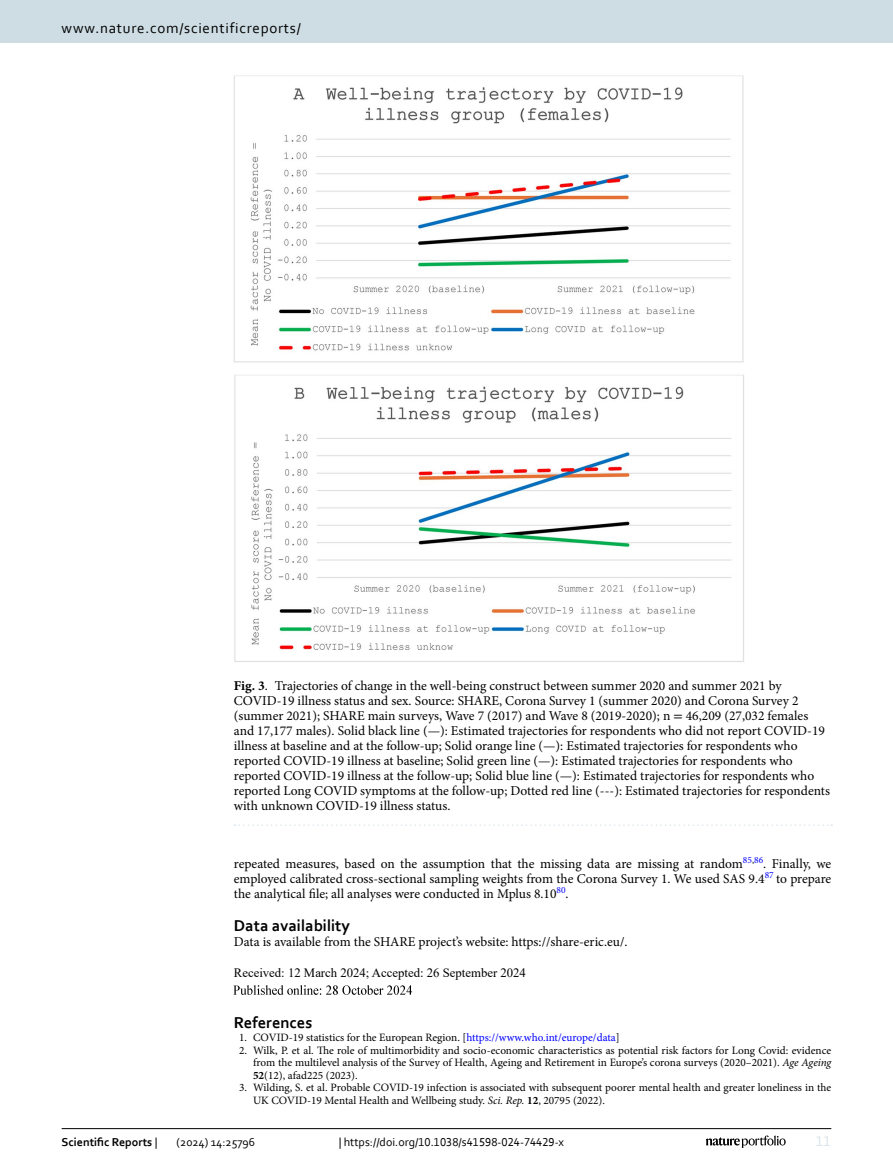
<style>
.page{position:relative;width:893px;height:1174px;background:#fff}
.page>*{position:absolute;margin:0;border:0;box-sizing:border-box;transform-origin:0 0}
.Endmatter_Heading{font:700 16.5px "Corbel";color:#000}
.Literatur_Heading{font:700 16.5px "Corbel";color:#000}
.t1{font:15px "Corbel";letter-spacing:.05em;color:#000}
.t2{font:15px "Corbel";color:#d9e4eb}
.Figure_Caption{font:13.5px/15px "Minion Pro";color:#000}
.Body_Text_Indent{font:13.5px/15px "Minion Pro";color:#000;text-align:justify}
.Data_Availability{font:13.5px "Minion Pro";letter-spacing:-.005em;color:#000}
.Article_History{font:12.75px "Times New Roman";color:#000}
.t3{font:12px "Corbel";color:#000}
.t4{font:700 12px "Corbel";color:#000}
.Literatur_Entry_1-99{font:11.25px/12.6px "Minion Pro";color:#000;text-align:justify}
.s1{font-weight:700}
.s2{font-family:"STIX"}
.s3{color:#00f}
.s4{font-style:italic}
.s5{font-weight:400}
</style>
<div class="page">
<img style="left:234px;top:985px;width:179px;height:10px">
<img style="left:234px;top:76px;width:510px;height:586px">
<svg style="left:235px;top:824px;width:597px;height:2px"></svg>
<hr style="left:62px;top:1128px;width:769px;height:1px;background:#000">
<svg style="left:706px;top:1135px;width:80px;height:12px"></svg>
<div style="left:0;top:0;width:893px;height:43px;background:#cedde4"></div>
<p class="t1" style="left:62px;top:18px;width:241px">www.nature.com/scientificreports/</p>
<p class="Figure_Caption" style="left:234px;top:678px;width:598px"><span class="s1">Fig. 3</span>. Trajectories of change in the well-being construct between summer 2020 and summer 2021 by COVID-19 illness status and sex. Source: SHARE, Corona Survey 1 (summer 2020) and Corona Survey 2 (summer 2021); SHARE main surveys, Wave 7 (2017) and Wave 8 (2019-2020); n <span class="s2">=</span> 46,209 (27,032 females and 17,177 males). Solid black line (—): Estimated trajectories for respondents who did not report COVID-19 illness at baseline and at the follow-up; Solid orange line (—): Estimated trajectories for respondents who reported COVID-19 illness at baseline; Solid green line (—): Estimated trajectories for respondents who reported COVID-19 illness at the follow-up; Solid blue line (—): Estimated trajectories for respondents who reported Long COVID symptoms at the follow-up; Dotted red line (---): Estimated trajectories for respondents with unknown COVID-19 illness status.</p>
<p class="Body_Text_Indent" style="left:234px;top:856px;width:599px">repeated measures, based on the assumption that the missing data are missing at random<sup>85</sup><sup>,</sup><sup>86</sup>. Finally, we employed calibrated cross-sectional sampling weights from the Corona Survey 1. We used SAS 9.4<sup>87</sup> to prepare the analytical file; all analyses were conducted in Mplus 8.10<sup>80</sup>.</p>
<p class="Endmatter_Heading" style="left:234px;top:915px;width:118px">Data availability</p>
<p class="Data_Availability" style="left:234px;top:932px;width:395px">Data is available from the SHARE project’s website: https://share-eric.eu/.</p>
<p class="Article_History" style="left:234px;top:964px;width:294px">Received: 12 March 2024; Accepted: 26 September 2024</p>
<p class="Literatur_Heading" style="left:234px;top:1012px;width:80px">References</p>
<p class="Literatur_Entry_1-99" style="left:239px;top:1031px;width:382px">1. COVID-19 statistics for the European Region. [<span class="s3">https://www.who.int/europe/data</span>]</p>
<p class="Literatur_Entry_1-99" style="left:253px;top:1043px;width:580px;text-indent:-14px">2. Wilk, P. et al. The role of multimorbidity and socio-economic characteristics as potential risk factors for Long Covid: evidence from the multilevel analysis of the Survey of Health, Ageing and Retirement in Europe’s corona surveys (2020–2021). <span class="s4">Age Ageing </span><span class="s1">52</span>(12), afad225 (2023).</p>
<p class="Literatur_Entry_1-99" style="left:253px;top:1081px;width:580px;text-indent:-14px">3. Wilding, S. et al. Probable COVID-19 infection is associated with subsequent poorer mental health and greater loneliness in the<br>UK COVID-19 Mental Health and Wellbeing study. <span class="s4">Sci. Rep.</span> <span class="s1">12</span>, 20795 (2022).</p>
<p class="t4" style="left:62px;top:1134px;width:97px">Scientific Reports <span class="s5">|</span></p>
<p class="t3" style="left:177px;top:1134px;width:80px">(2024) 14:25796</p>
<p class="t3" style="left:339px;top:1134px;width:227px">| https://doi.org/10.1038/s41598-024-74429-x</p>
<p class="t2" style="left:816px;top:1132px;width:17px">11</p>
</div>
